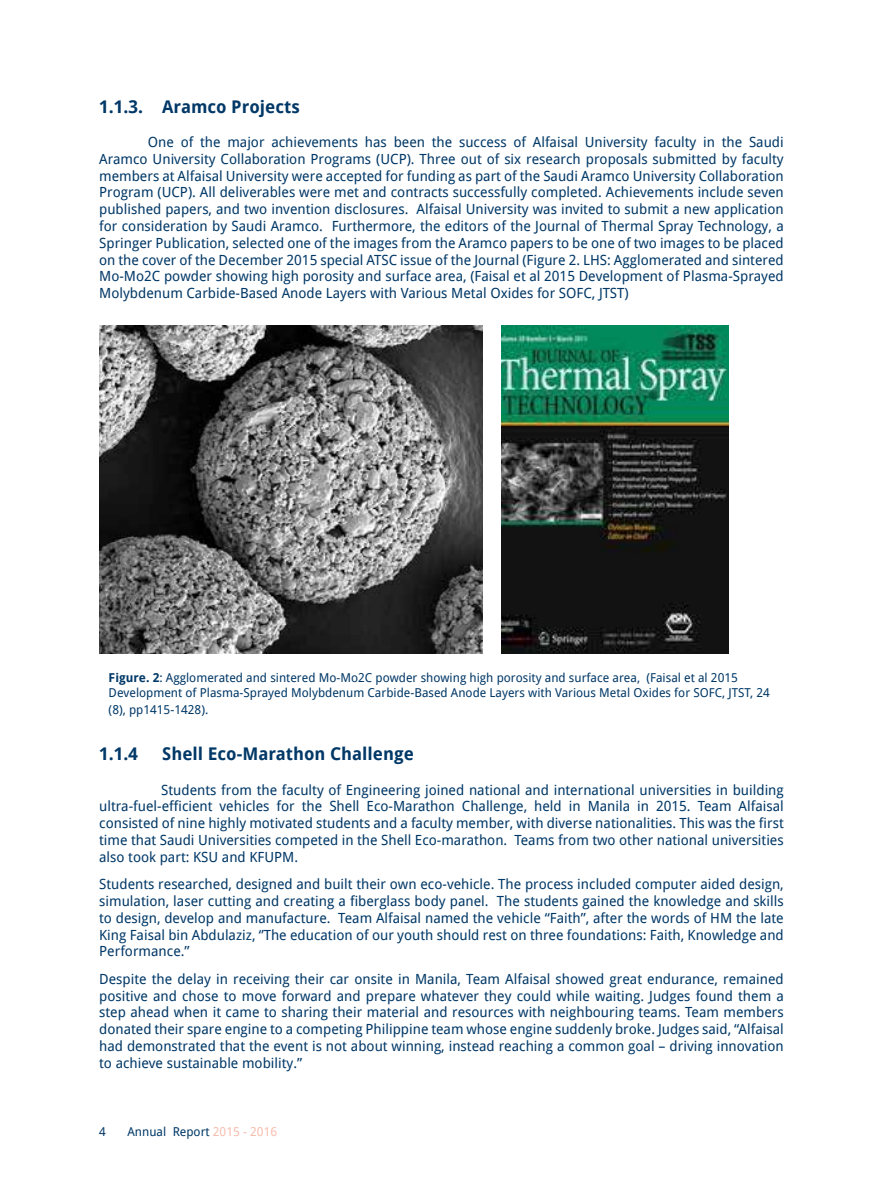
<style>
.page{position:relative;width:883px;height:1191px;background:#fff}
.page>*{position:absolute;margin:0;border:0;box-sizing:border-box;transform-origin:0 0}
.t1{font:700 17.5px "Droid Sans";color:#003867}
.t2{font:14px/16.8px "Droid Sans";color:#003867;text-align:justify}
.t3{font:12.25px/14.7px "Droid Sans";color:#003867}
.s1{font-weight:700}
.s2{color:#f7bcac}
</style>
<div class="page">
<img style="left:100px;top:325px;width:382px;height:329px">
<img style="left:502px;top:325px;width:227px;height:329px">
<p class="t1" style="left:99px;top:94px;width:202px">1.1.3. Aramco Projects</p>
<p class="t2" style="left:99px;top:133px;width:686px;text-indent:49px">One of the major achievements has been the success of Alfaisal University faculty in the Saudi Aramco University Collaboration Programs (UCP). Three out of six research proposals submitted by faculty members at Alfaisal University were accepted for funding as part of the Saudi Aramco University Collaboration Program (UCP). All deliverables were met and contracts successfully completed. Achievements include seven published papers, and two invention disclosures. Alfaisal University was invited to submit a new application for consideration by Saudi Aramco. Furthermore, the editors of the Journal of Thermal Spray Technology, a Springer Publication, selected one of the images from the Aramco papers to be one of two images to be placed on the cover of the December 2015 special ATSC issue of the Journal (Figure 2. LHS: Agglomerated and sintered Mo-Mo2C powder showing high porosity and surface area, (Faisal et al 2015 Development of Plasma-Sprayed Molybdenum Carbide-Based Anode Layers with Various Metal Oxides for SOFC, JTST)</p>
<p class="t3" style="left:109px;top:670px;width:663px"><span class="s1">Figure. 2</span>: Agglomerated and sintered Mo-Mo2C powder showing high porosity and surface area, (Faisal et al 2015<br>Development of Plasma-Sprayed Molybdenum Carbide-Based Anode Layers with Various Metal Oxides for SOFC, JTST, 24</p>
<p class="t3" style="left:109px;top:701px;width:101px">(8), pp1415-1428).</p>
<p class="t1" style="left:99px;top:741px;width:40px">1.1.4</p>
<p class="t1" style="left:162px;top:741px;width:253px">Shell Eco-Marathon Challenge</p>
<p class="t2" style="left:99px;top:780px;width:686px;text-indent:62px">Students from the faculty of Engineering joined national and international universities in building ultra-fuel-efficient vehicles for the Shell Eco-Marathon Challenge, held in Manila in 2015. Team Alfaisal consisted of nine highly motivated students and a faculty member, with diverse nationalities. This was the first time that Saudi Universities competed in the Shell Eco-marathon. Teams from two other national universities also took part: KSU and KFUPM.</p>
<p class="t2" style="left:99px;top:875px;width:686px">Students researched, designed and built their own eco-vehicle. The process included computer aided design, simulation, laser cutting and creating a fiberglass body panel. The students gained the knowledge and skills to design, develop and manufacture. Team Alfaisal named the vehicle “Faith”, after the words of HM the late King Faisal bin Abdulaziz, ‘’The education of our youth should rest on three foundations: Faith, Knowledge and Performance.’’</p>
<p class="t2" style="left:99px;top:969px;width:686px">Despite the delay in receiving their car onsite in Manila, Team Alfaisal showed great endurance, remained positive and chose to move forward and prepare whatever they could while waiting. Judges found them a step ahead when it came to sharing their material and resources with neighbouring teams. Team members donated their spare engine to a competing Philippine team whose engine suddenly broke. Judges said, “Alfaisal had demonstrated that the event is not about winning, instead reaching a common goal – driving innovation to achieve sustainable mobility.”</p>
<p class="t3" style="left:99px;top:1123px;width:8px">4</p>
<p class="t3" style="left:128px;top:1123px;width:151px">Annual Report <span class="s2">2015 - 2016</span></p>
</div>
